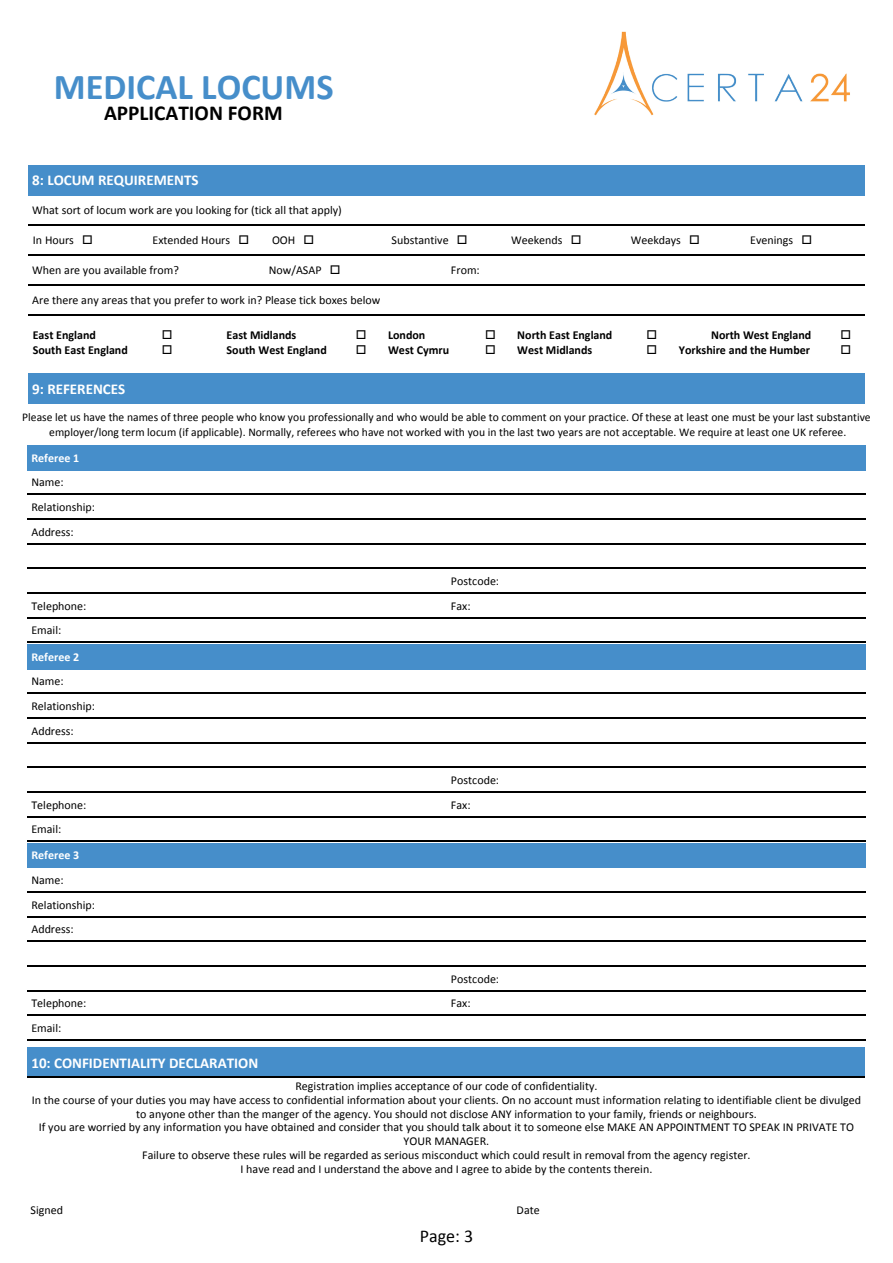
<style>
.page{position:relative;width:893px;height:1263px;background:#fff}
.page>*{position:absolute;margin:0;border:0;box-sizing:border-box;transform-origin:0 0}
.t1{font:700 36.6px "Calibri";color:#468eca}
.t2{font:700 21.3px "Calibri";color:#000}
.t3{font:18px "Calibri";color:#000}
.t4{font:700 15px "Calibri";color:#fff}
.t5{font:700 12.15px "Calibri";color:#000}
.t6{font:12px/13.8px "Calibri";color:#000}
.t7{font:700 12px "Calibri";color:#fff}
.t8{font:11.7px/14.4px "Calibri";color:#000;text-align:center}
</style>
<div class="page">
<img style="left:594px;top:31px;width:256px;height:85px">
<div style="left:28px;top:165px;width:418px;height:30px;background:#468eca"></div>
<div style="left:446px;top:165px;width:419px;height:30px;background:#468eca"></div>
<hr style="left:28px;top:194px;width:418px;height:2px;background:#468eca">
<hr style="left:446px;top:194px;width:419px;height:2px;background:#468eca">
<hr style="left:28px;top:224px;width:418px;height:2px;background:#000">
<hr style="left:446px;top:224px;width:419px;height:2px;background:#000">
<hr style="left:28px;top:284px;width:418px;height:2px;background:#000">
<hr style="left:446px;top:284px;width:419px;height:2px;background:#000">
<hr style="left:28px;top:314px;width:418px;height:1px;background:#000">
<hr style="left:446px;top:314px;width:419px;height:1px;background:#000">
<hr style="left:28px;top:254px;width:120px;height:2px;background:#000">
<hr style="left:148px;top:254px;width:120px;height:2px;background:#000">
<hr style="left:268px;top:254px;width:119px;height:2px;background:#000">
<hr style="left:387px;top:254px;width:120px;height:2px;background:#000">
<hr style="left:507px;top:254px;width:119px;height:2px;background:#000">
<hr style="left:626px;top:254px;width:120px;height:2px;background:#000">
<hr style="left:746px;top:254px;width:119px;height:2px;background:#000">
<div style="left:28px;top:373px;width:418px;height:30px;background:#468eca"></div>
<div style="left:446px;top:373px;width:419px;height:30px;background:#468eca"></div>
<hr style="left:28px;top:402px;width:418px;height:2px;background:#468eca">
<hr style="left:446px;top:402px;width:419px;height:2px;background:#468eca">
<div style="left:27px;top:1047px;width:419px;height:30px;background:#468eca"></div>
<div style="left:446px;top:1047px;width:418px;height:30px;background:#468eca"></div>
<hr style="left:27px;top:1076px;width:419px;height:2px;background:#000">
<hr style="left:446px;top:1076px;width:418px;height:2px;background:#000">
<div style="left:27px;top:445px;width:419px;height:25px;background:#468eca"></div>
<div style="left:446px;top:445px;width:420px;height:25px;background:#468eca"></div>
<hr style="left:27px;top:494px;width:419px;height:1px;background:#000">
<hr style="left:446px;top:494px;width:420px;height:1px;background:#000">
<hr style="left:27px;top:518px;width:419px;height:2px;background:#000">
<hr style="left:446px;top:518px;width:420px;height:2px;background:#000">
<hr style="left:27px;top:543px;width:419px;height:1px;background:#000">
<hr style="left:446px;top:543px;width:420px;height:1px;background:#000">
<hr style="left:27px;top:568px;width:419px;height:1px;background:#000">
<hr style="left:446px;top:568px;width:420px;height:1px;background:#000">
<hr style="left:27px;top:592px;width:419px;height:2px;background:#000">
<hr style="left:446px;top:592px;width:420px;height:2px;background:#000">
<hr style="left:27px;top:617px;width:419px;height:1px;background:#000">
<hr style="left:446px;top:617px;width:420px;height:1px;background:#000">
<hr style="left:27px;top:642px;width:419px;height:1px;background:#000">
<hr style="left:446px;top:642px;width:420px;height:1px;background:#000">
<div style="left:27px;top:644px;width:419px;height:24px;background:#468eca"></div>
<div style="left:446px;top:644px;width:420px;height:24px;background:#468eca"></div>
<hr style="left:27px;top:668px;width:419px;height:1px;background:#468eca">
<hr style="left:446px;top:668px;width:420px;height:1px;background:#468eca">
<hr style="left:27px;top:692px;width:419px;height:2px;background:#000">
<hr style="left:446px;top:692px;width:420px;height:2px;background:#000">
<hr style="left:27px;top:717px;width:419px;height:2px;background:#000">
<hr style="left:446px;top:717px;width:420px;height:2px;background:#000">
<hr style="left:27px;top:742px;width:419px;height:1px;background:#000">
<hr style="left:446px;top:742px;width:420px;height:1px;background:#000">
<hr style="left:27px;top:766px;width:419px;height:2px;background:#000">
<hr style="left:446px;top:766px;width:420px;height:2px;background:#000">
<hr style="left:27px;top:791px;width:419px;height:2px;background:#000">
<hr style="left:446px;top:791px;width:420px;height:2px;background:#000">
<hr style="left:27px;top:816px;width:419px;height:1px;background:#000">
<hr style="left:446px;top:816px;width:420px;height:1px;background:#000">
<hr style="left:27px;top:840px;width:419px;height:2px;background:#000">
<hr style="left:446px;top:840px;width:420px;height:2px;background:#000">
<div style="left:27px;top:843px;width:419px;height:24px;background:#468eca"></div>
<div style="left:446px;top:843px;width:420px;height:24px;background:#468eca"></div>
<hr style="left:27px;top:867px;width:419px;height:1px;background:#468eca">
<hr style="left:446px;top:867px;width:420px;height:1px;background:#468eca">
<hr style="left:27px;top:891px;width:419px;height:2px;background:#000">
<hr style="left:446px;top:891px;width:420px;height:2px;background:#000">
<hr style="left:27px;top:916px;width:419px;height:1px;background:#000">
<hr style="left:446px;top:916px;width:420px;height:1px;background:#000">
<hr style="left:27px;top:941px;width:419px;height:1px;background:#000">
<hr style="left:446px;top:941px;width:420px;height:1px;background:#000">
<hr style="left:27px;top:965px;width:419px;height:2px;background:#000">
<hr style="left:446px;top:965px;width:420px;height:2px;background:#000">
<hr style="left:27px;top:990px;width:419px;height:1px;background:#000">
<hr style="left:446px;top:990px;width:420px;height:1px;background:#000">
<hr style="left:27px;top:1015px;width:419px;height:1px;background:#000">
<hr style="left:446px;top:1015px;width:420px;height:1px;background:#000">
<hr style="left:27px;top:1039px;width:419px;height:2px;background:#000">
<hr style="left:446px;top:1039px;width:420px;height:2px;background:#000">
<h1 class="t1" style="left:54px;top:71px;width:281px">MEDICAL LOCUMS</h1>
<h2 class="t2" style="left:104px;top:104px;width:180px">APPLICATION FORM</h2>
<p class="t4" style="left:32px;top:174px;width:168px">8: LOCUM REQUIREMENTS</p>
<p class="t6" style="left:32px;top:204px;width:311px">What sort of locum work are you looking for (tick all that apply)</p>
<p class="t6" style="left:33px;top:234px;width:61px">In Hours □</p>
<p class="t6" style="left:153px;top:234px;width:98px">Extended Hours □</p>
<p class="t6" style="left:272px;top:234px;width:44px">OOH □</p>
<p class="t6" style="left:392px;top:234px;width:77px">Substantive □</p>
<p class="t6" style="left:511px;top:234px;width:72px">Weekends □</p>
<p class="t6" style="left:631px;top:234px;width:71px">Weekdays □</p>
<p class="t6" style="left:750px;top:234px;width:63px">Evenings □</p>
<p class="t6" style="left:32px;top:264px;width:148px">When are you available from?</p>
<p class="t6" style="left:269px;top:264px;width:73px">Now/ASAP □</p>
<p class="t6" style="left:451px;top:264px;width:30px">From:</p>
<p class="t6" style="left:32px;top:294px;width:350px">Are there any areas that you prefer to work in? Please tick boxes below</p>
<p class="t5" style="left:33px;top:330px;width:65px">East England</p>
<p class="t5" style="left:227px;top:330px;width:71px">East Midlands</p>
<p class="t5" style="left:356px;top:330px;width:71px">□ London</p>
<p class="t5" style="left:485px;top:330px;width:129px">□ North East England</p>
<p class="t5" style="left:711px;top:330px;width:102px">North West England</p>
<p class="t5" style="left:33px;top:345px;width:97px">South East England</p>
<p class="t5" style="left:227px;top:345px;width:102px">South West England</p>
<p class="t5" style="left:356px;top:345px;width:95px">□ West Cymru</p>
<p class="t5" style="left:485px;top:345px;width:109px">□ West Midlands</p>
<p class="t5" style="left:646px;top:345px;width:165px">□ Yorkshire and the Humber</p>
<p class="t4" style="left:32px;top:382px;width:95px">9: REFERENCES</p>
<p class="t8" style="left:22px;top:411px;width:850px">Please let us have the names of three people who know you professionally and who would be able to comment on your practice. Of these at least one must be your last substantive employer/long term locum (if applicable). Normally, referees who have not worked with you in the last two years are not acceptable. We require at least one UK referee.</p>
<p class="t7" style="left:31px;top:453px;width:49px">Referee 1</p>
<p class="t6" style="left:31px;top:471px;width:65px;line-height:24.6px">Name:<br>Relationship:<br>Address:</p>
<p class="t6" style="left:451px;top:575px;width:50px">Postcode:</p>
<p class="t6" style="left:31px;top:600px;width:57px">Telephone:</p>
<p class="t6" style="left:451px;top:600px;width:21px">Fax:</p>
<p class="t6" style="left:31px;top:624px;width:31px">Email:</p>
<p class="t7" style="left:31px;top:652px;width:49px">Referee 2</p>
<p class="t6" style="left:31px;top:670px;width:65px;line-height:24.6px">Name:<br>Relationship:<br>Address:</p>
<p class="t6" style="left:451px;top:774px;width:50px">Postcode:</p>
<p class="t6" style="left:31px;top:799px;width:57px">Telephone:</p>
<p class="t6" style="left:451px;top:799px;width:21px">Fax:</p>
<p class="t6" style="left:31px;top:823px;width:31px">Email:</p>
<p class="t7" style="left:31px;top:850px;width:49px">Referee 3</p>
<p class="t6" style="left:31px;top:869px;width:65px;line-height:24.6px">Name:<br>Relationship:<br>Address:</p>
<p class="t6" style="left:451px;top:973px;width:50px">Postcode:</p>
<p class="t6" style="left:31px;top:997px;width:57px">Telephone:</p>
<p class="t6" style="left:451px;top:997px;width:21px">Fax:</p>
<p class="t6" style="left:31px;top:1022px;width:31px">Email:</p>
<p class="t4" style="left:31px;top:1056px;width:228px">10: CONFIDENTIALITY DECLARATION</p>
<p class="t6" style="left:32px;top:1080px;width:831px;text-align:center">Registration implies acceptance of our code of confidentiality.<br>In the course of your duties you may have access to confidential information about your clients. On no account must information relating to identifiable client be divulged to anyone other than the manger of the agency. You should not disclose ANY information to your family, friends or neighbours.<br>If you are worried by any information you have obtained and consider that you should talk about it to someone else MAKE AN APPOINTMENT TO SPEAK IN PRIVATE TO YOUR MANAGER.<br>Failure to observe these rules will be regarded as serious misconduct which could result in removal from the agency register.<br>I have read and I understand the above and I agree to abide by the contents therein.</p>
<p class="t6" style="left:31px;top:1204px;width:34px">Signed</p>
<p class="t6" style="left:517px;top:1204px;width:25px">Date</p>
<h3 class="t3" style="left:420px;top:1228px;width:55px">Page: 3</h3>
</div>
